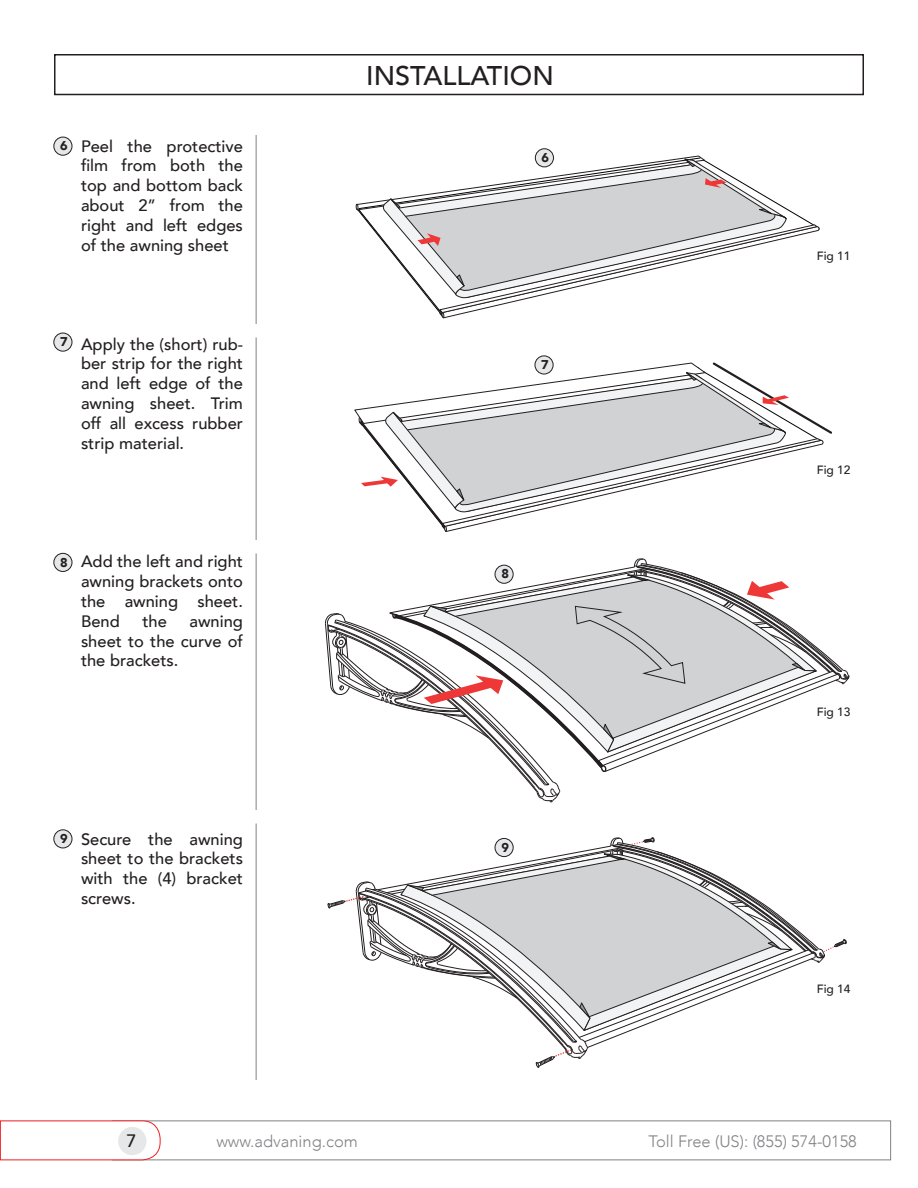
<style>
.page{position:relative;width:918px;height:1188px;background:#fff}
.page>*{position:absolute;margin:0;border:0;box-sizing:border-box;transform-origin:0 0}
.t1{font:500 27px "Avenir";color:#231f20}
.t2{font:500 18px "Avenir";color:#231f20}
.medium-11pt{font:500 16.5px/19.8px "Avenir";color:#231f20;text-align:justify}
.page_bottom_website{font:300 16.5px "Avenir";color:#808285}
.circle-alphabet-blk{font:900 12.75px "Avenir";color:#231f20}
.Fig{font:500 12px "Avenir";color:#231f20}
</style>
<div class="page">
<div style="left:54px;top:54px;width:810px;height:41px;border:2px solid #231f20"></div>
<hr style="left:256px;top:135px;width:1px;height:189px;background:#808285">
<hr style="left:256px;top:338px;width:1px;height:202px;background:#808285">
<hr style="left:256px;top:554px;width:1px;height:256px;background:#808285">
<hr style="left:256px;top:824px;width:1px;height:256px;background:#808285">
<div style="left:112px;top:1120px;width:779px;height:40px;border:1px solid #808285"></div>
<svg style="left:0;top:1120px;width:161px;height:41px"></svg>
<svg style="left:325px;top:558px;width:525px;height:245px"></svg>
<svg style="left:327px;top:837px;width:520px;height:231px"></svg>
<svg style="left:356px;top:155px;width:464px;height:164px"></svg>
<svg style="left:354px;top:360px;width:478px;height:172px"></svg>
<div style="left:118px;top:1127px;width:28px;height:28px;background:#e6e7e9;border-radius:50%"></div>
<div style="left:54px;top:137px;width:18px;height:18px;background:#e6e7e9;border-radius:50%"></div>
<div style="left:53px;top:137px;width:19px;height:19px;border:1px solid #231f20;border-radius:50%"></div>
<div style="left:54px;top:333px;width:18px;height:18px;background:#e6e7e9;border-radius:50%"></div>
<div style="left:53px;top:333px;width:19px;height:19px;border:1px solid #231f20;border-radius:50%"></div>
<div style="left:54px;top:553px;width:18px;height:18px;background:#e6e7e9;border-radius:50%"></div>
<div style="left:53px;top:553px;width:19px;height:19px;border:1px solid #231f20;border-radius:50%"></div>
<div style="left:495px;top:565px;width:18px;height:18px;background:#e6e7e9;border-radius:50%"></div>
<div style="left:495px;top:565px;width:19px;height:19px;border:1px solid #231f20;border-radius:50%"></div>
<div style="left:495px;top:838px;width:18px;height:19px;background:#e6e7e9;border-radius:50%"></div>
<div style="left:495px;top:838px;width:19px;height:19px;border:1px solid #231f20;border-radius:50%"></div>
<div style="left:54px;top:830px;width:18px;height:18px;background:#e6e7e9;border-radius:50%"></div>
<div style="left:53px;top:829px;width:19px;height:19px;border:1px solid #231f20;border-radius:50%"></div>
<div style="left:535px;top:356px;width:18px;height:18px;background:#e6e7e9;border-radius:50%"></div>
<div style="left:535px;top:356px;width:19px;height:18px;border:1px solid #231f20;border-radius:50%"></div>
<div style="left:535px;top:149px;width:18px;height:18px;background:#e6e7e9;border-radius:50%"></div>
<div style="left:535px;top:148px;width:19px;height:19px;border:1px solid #231f20;border-radius:50%"></div>
<p class="t1" style="left:366px;top:52px;width:189px">INSTALLATION</p>
<p class="circle-alphabet-blk" style="left:60px;top:135px;width:9px">6</p>
<p class="medium-11pt" style="left:81px;top:135px;width:164px">Peel the protective film from both the top and bottom back about 2” from the right and left edges of the awning sheet</p>
<p class="circle-alphabet-blk" style="left:542px;top:147px;width:9px">6</p>
<p class="Fig" style="left:817px;top:246px;width:35px">Fig 11</p>
<p class="circle-alphabet-blk" style="left:60px;top:331px;width:9px">7</p>
<p class="medium-11pt" style="left:81px;top:333px;width:164px">Apply the (short) rub&shy;ber strip for the right and left edge of the awning sheet. Trim off all excess rubber strip material.</p>
<p class="circle-alphabet-blk" style="left:541px;top:354px;width:9px">7</p>
<p class="Fig" style="left:817px;top:460px;width:35px">Fig 12</p>
<p class="circle-alphabet-blk" style="left:60px;top:551px;width:9px">8</p>
<p class="medium-11pt" style="left:81px;top:551px;width:164px">Add the left and right awning brackets onto the awning sheet.<br>Bend</p>
<p class="medium-11pt" style="left:142px;top:610px;width:26px">the</p>
<p class="medium-11pt" style="left:81px;top:610px;width:164px;text-indent:109px">awning sheet to the curve of the brackets.</p>
<p class="circle-alphabet-blk" style="left:501px;top:563px;width:9px">8</p>
<p class="Fig" style="left:817px;top:702px;width:35px">Fig 13</p>
<p class="circle-alphabet-blk" style="left:60px;top:828px;width:9px">9</p>
<p class="medium-11pt" style="left:81px;top:828px;width:164px">Secure the awning sheet to the brackets with the (4) bracket screws.</p>
<p class="circle-alphabet-blk" style="left:501px;top:836px;width:9px">9</p>
<p class="Fig" style="left:817px;top:978px;width:35px">Fig 14</p>
<p class="t2" style="left:127px;top:1125px;width:12px">7</p>
<p class="page_bottom_website" style="left:216px;top:1131px;width:143px">www.advaning.com</p>
<p class="page_bottom_website" style="left:648px;top:1131px;width:210px">Toll Free (US): (855) 574-0158</p>
</div>
